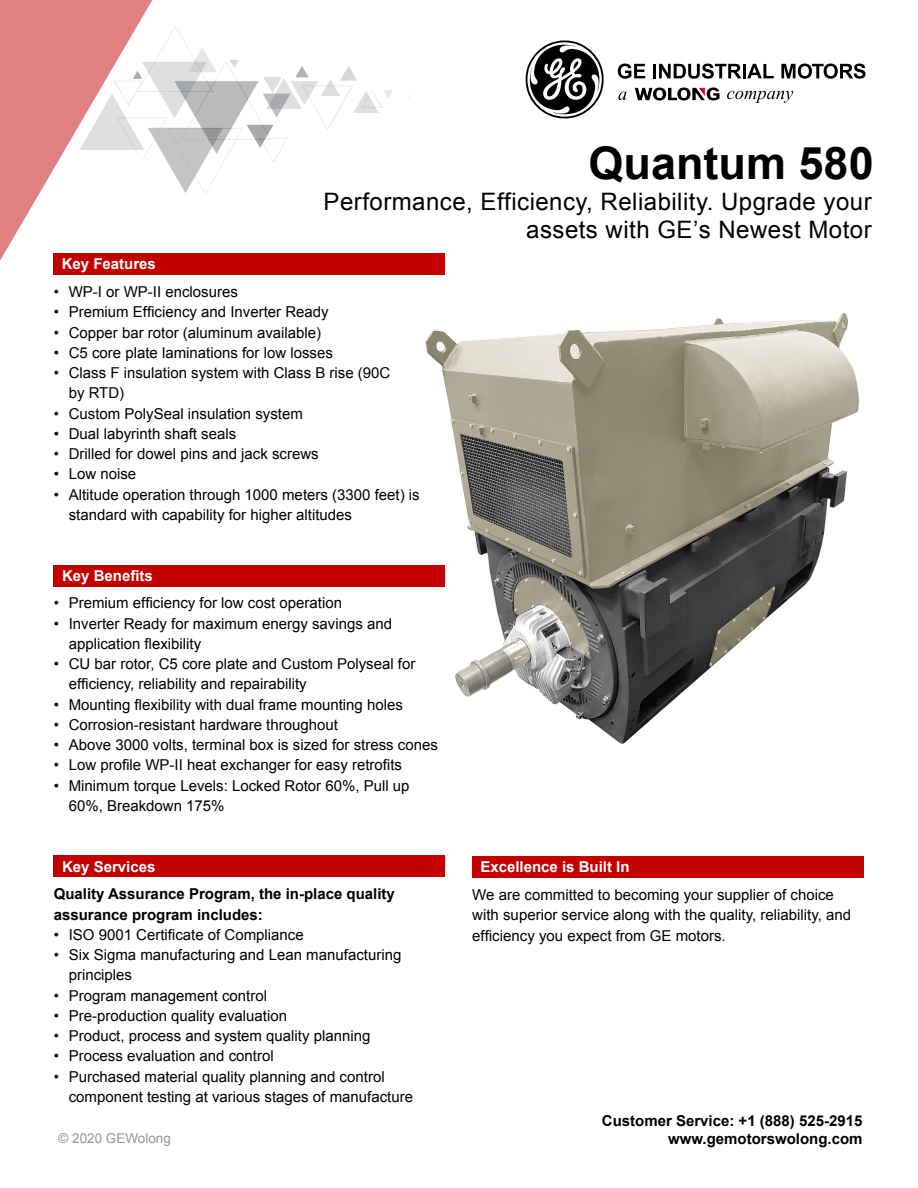
<style>
.page{position:relative;width:918px;height:1188px;background:#fff}
.page>*{position:absolute;margin:0;border:0;box-sizing:border-box;transform-origin:0 0}
.t1{font:700 45px "Arial";color:#000}
.t2{font:24px/28.5px "Arial";letter-spacing:.02em;color:#000;text-align:right}
.t3{font:15px/20.2px "Arial";color:#000}
.t4{font:700 15px/18px "Arial";color:#000;text-align:right}
.t5{font:700 15px "Arial";color:#fff}
.t6{font:13.5px "Arial";color:#939598}
</style>
<div class="page">
<img style="left:425px;top:313px;width:434px;height:431px">
<svg style="left:0;top:0;width:393px;height:261px"></svg>
<svg style="left:526px;top:41px;width:78px;height:77px"></svg>
<svg style="left:618px;top:64px;width:27px;height:15px"></svg>
<hr style="left:653px;top:64px;width:3px;height:14px;background:#000">
<svg style="left:659px;top:64px;width:82px;height:15px"></svg>
<hr style="left:743px;top:64px;width:3px;height:14px;background:#000">
<svg style="left:747px;top:64px;width:27px;height:14px"></svg>
<svg style="left:781px;top:64px;width:84px;height:15px"></svg>
<svg style="left:635px;top:88px;width:85px;height:12px"></svg>
<svg style="left:618px;top:92px;width:9px;height:8px"></svg>
<svg style="left:727px;top:91px;width:66px;height:12px"></svg>
<div style="left:54px;top:253px;width:391px;height:22px;background:#c40000"></div>
<div style="left:54px;top:565px;width:391px;height:22px;background:#c40000"></div>
<div style="left:54px;top:855px;width:391px;height:21px;background:#c40000"></div>
<div style="left:472px;top:856px;width:392px;height:22px;background:#c40000"></div>
<h1 class="t1" style="left:589px;top:133px;width:287px">Quantum 580</h1>
<h2 class="t2" style="left:324px;top:187px;width:550px">Performance, Efficiency, Reliability. Upgrade your assets with GE’s Newest Motor</h2>
<p class="t5" style="left:62px;top:254px;width:96px">Key Features</p>
<p class="t3" style="left:54px;top:282px;width:186px">• WP-I or WP-II enclosures</p>
<p class="t3" style="left:54px;top:302px;width:277px">• Premium Efficiency and Inverter Ready</p>
<p class="t3" style="left:54px;top:322px;width:269px">• Copper bar rotor (aluminum available)</p>
<p class="t3" style="left:54px;top:343px;width:281px">• C5 core plate laminations for low losses</p>
<p class="t3" style="left:69px;top:363px;width:323px;text-indent:-15px">• Class F insulation system with Class B rise (90C by RTD)</p>
<p class="t3" style="left:54px;top:403px;width:251px">• Custom PolySeal insulation system</p>
<p class="t3" style="left:54px;top:424px;width:184px">• Dual labyrinth shaft seals</p>
<p class="t3" style="left:54px;top:444px;width:267px">• Drilled for dowel pins and jack screws</p>
<p class="t3" style="left:54px;top:464px;width:84px">• Low noise</p>
<p class="t3" style="left:69px;top:484px;width:353px;text-indent:-15px">• Altitude operation through 1000 meters (3300 feet) is standard with capability for higher altitudes</p>
<p class="t5" style="left:62px;top:565px;width:92px">Key Benefits</p>
<p class="t3" style="left:54px;top:593px;width:290px">• Premium efficiency for low cost operation</p>
<p class="t3" style="left:69px;top:613px;width:325px;text-indent:-15px">• Inverter Ready for maximum energy savings and application flexibility</p>
<p class="t3" style="left:69px;top:654px;width:348px;text-indent:-15px">• CU bar rotor, C5 core plate and Custom Polyseal for efficiency, reliability and repairability</p>
<p class="t3" style="left:54px;top:694px;width:351px">• Mounting flexibility with dual frame mounting holes</p>
<p class="t3" style="left:54px;top:715px;width:286px">• Corrosion-resistant hardware throughout</p>
<p class="t3" style="left:54px;top:735px;width:386px">• Above 3000 volts, terminal box is sized for stress cones</p>
<p class="t3" style="left:54px;top:755px;width:350px">• Low profile WP-II heat exchanger for easy retrofits</p>
<p class="t3" style="left:69px;top:775px;width:342px;text-indent:-15px">• Minimum torque Levels: Locked Rotor 60%, Pull up<br>60%, Breakdown 175%</p>
<p class="t5" style="left:62px;top:856px;width:95px">Key Services</p>
<p class="t4" style="left:54px;top:884px;width:343px;line-height:20.2px;text-align:left">Quality Assurance Program, the in-place quality assurance program includes:</p>
<p class="t3" style="left:54px;top:925px;width:252px">• ISO 9001 Certificate of Compliance</p>
<p class="t3" style="left:69px;top:945px;width:334px;text-indent:-15px">• Six Sigma manufacturing and Lean manufacturing principles</p>
<p class="t3" style="left:54px;top:985px;width:215px">• Program management control</p>
<p class="t3" style="left:54px;top:1006px;width:235px">• Pre-production quality evaluation</p>
<p class="t3" style="left:54px;top:1026px;width:318px">• Product, process and system quality planning</p>
<p class="t3" style="left:54px;top:1046px;width:222px">• Process evaluation and control</p>
<p class="t3" style="left:69px;top:1066px;width:346px;text-indent:-15px">• Purchased material quality planning and control component testing at various stages of manufacture</p>
<p class="t6" style="left:58px;top:1129px;width:114px">© 2020 GEWolong</p>
<p class="t5" style="left:480px;top:857px;width:151px">Excellence is Built In</p>
<p class="t3" style="left:472px;top:885px;width:380px">We are committed to becoming your supplier of choice with superior service along with the quality, reliability, and efficiency you expect from GE motors.</p>
<p class="t4" style="left:602px;top:1112px;width:262px">Customer Service: +1 (888) 525-2915 www.gemotorswolong.com</p>
</div>
